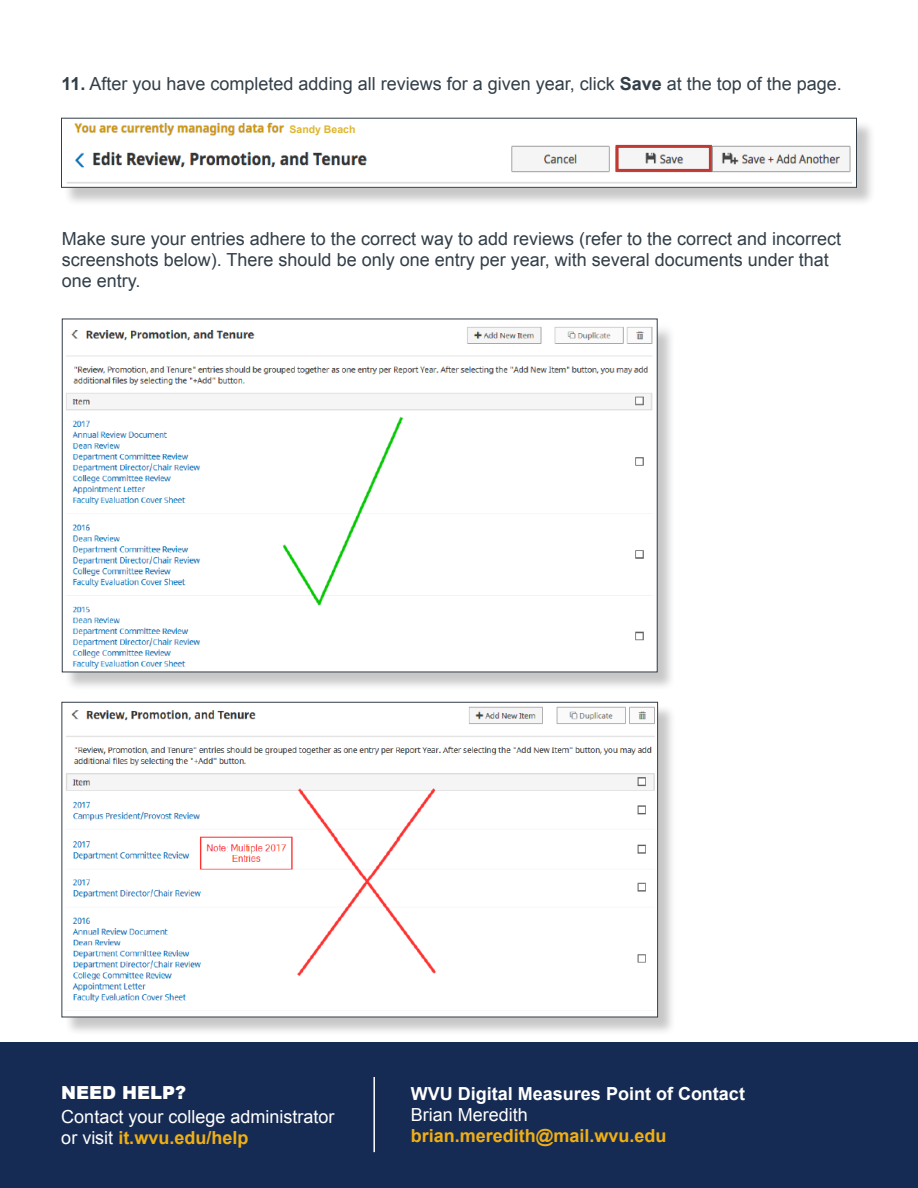
<style>
.page{position:relative;width:918px;height:1188px;background:#fff}
.page>*{position:absolute;margin:0;border:0;box-sizing:border-box;transform-origin:0 0}
.Body_Text{font:18px/21px "Arial";color:#323e48}
.Footer_text_contact{font:700 18px "Arial";color:#fff}
.Footer_Text{font:18px "Arial";color:#fff}
.Footer_text_contact-2{font:700 18px "Arial";color:#f0af13}
.Footer_Text-2{font:700 18px "Arial";color:#f0af13}
.Footer_text_contact-3{font:18px "Arial";color:#fff}
.Footer_header{font:900 18px "Arial";color:#fff}
.t1{font:700 10.5px "Arial";color:#dfb62d}
.s1{font-weight:700}
.s2{font-weight:400;color:#fff}
</style>
<div class="page">
<div style="left:63px;top:120px;width:813px;height:86px;background:#231f20;opacity:.25"></div>
<img style="left:63px;top:120px;width:792px;height:66px">
<div style="left:61px;top:118px;width:796px;height:70px;border:1px solid #323e48"></div>
<div style="left:616px;top:145px;width:96px;height:27px;border:3px solid #c03933"></div>
<div style="left:286px;top:121px;width:95px;height:16px;background:#fff"></div>
<div style="left:0;top:1042px;width:918px;height:146px;background:#162b53"></div>
<hr style="left:373px;top:1077px;width:2px;height:75px;background:#fff">
<div style="left:64px;top:321px;width:612px;height:370px;background:#231f20;opacity:.25"></div>
<img style="left:64px;top:323px;width:592px;height:347px">
<div style="left:64px;top:704px;width:613px;height:332px;background:#231f20;opacity:.25"></div>
<img style="left:64px;top:704px;width:592px;height:311px">
<p class="Body_Text" style="left:62px;top:73px;width:782px"><span class="s1">11.</span> After you have completed adding all reviews for a given year, click <span class="s1">Save</span> at the top of the page.</p>
<p class="t1" style="left:290px;top:122px;width:67px">Sandy Beach</p>
<p class="Body_Text" style="left:62px;top:229px;width:781px">Make sure your entries adhere to the correct way to add reviews (refer to the correct and incorrect screenshots below). There should be only one entry per year, with several documents under that one entry.</p>
<h4 class="Footer_header" style="left:61px;top:1080px;width:126px">NEED HELP?</h4>
<p class="Footer_Text" style="left:61px;top:1104px;width:275px">Contact your college administrator</p>
<p class="Footer_Text-2" style="left:61px;top:1125px;width:189px"><span class="s2">or visit</span> it.wvu.edu/help</p>
<p class="Footer_text_contact" style="left:411px;top:1081px;width:336px">WVU Digital Measures Point of Contact</p>
<p class="Footer_text_contact-3" style="left:411px;top:1102px;width:119px">Brian Meredith</p>
<p class="Footer_text_contact-2" style="left:411px;top:1123px;width:257px">brian.meredith@mail.wvu.edu</p>
</div>
